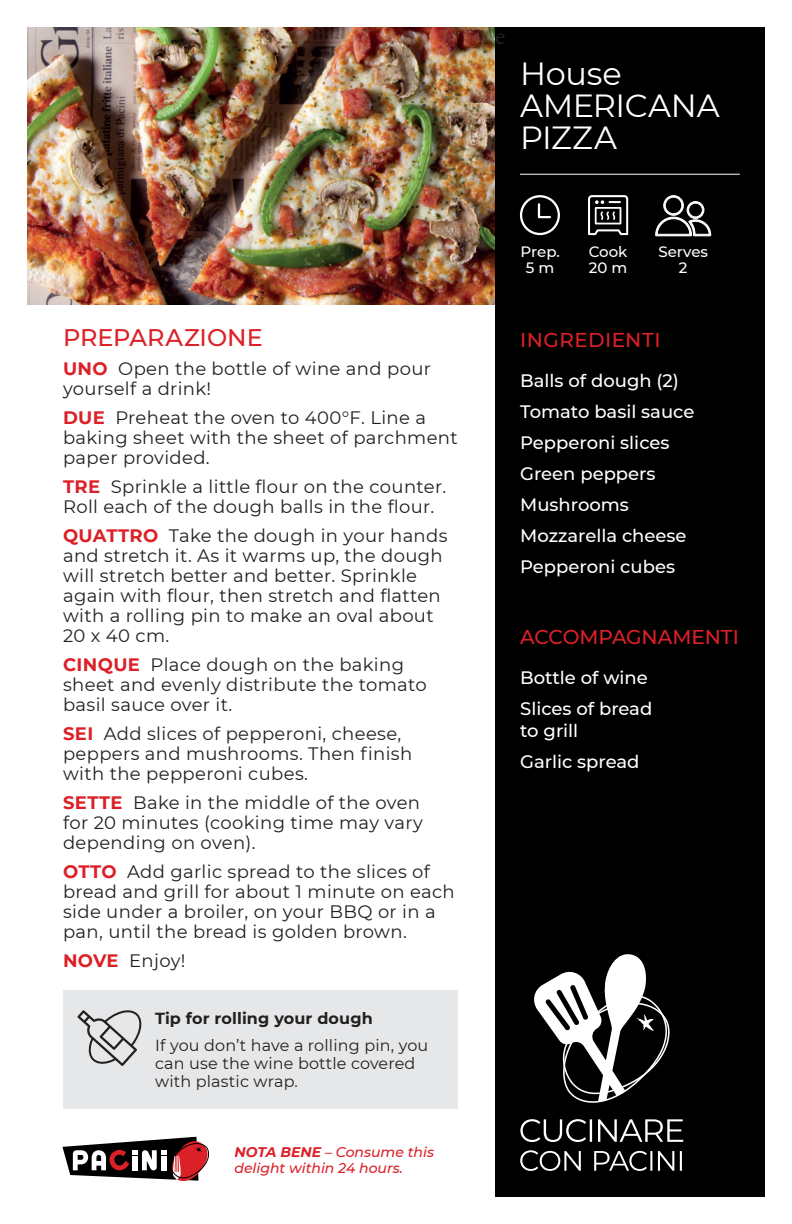
<style>
.page{position:relative;width:792px;height:1224px;background:#fff}
.page>*{position:absolute;margin:0;border:0;box-sizing:border-box;transform-origin:0 0}
.t1{font:32px/32px "Montserrat";letter-spacing:-.01em;color:#fff}
.t2{font:500 24px "Montserrat";color:#dc2028}
.t3{font:24px "Minion Pro";color:#231f20}
.t4{font:500 20px "Montserrat";letter-spacing:.005em;color:#dc2028}
.t5{font:500 20px "Montserrat";letter-spacing:.025em;color:#dc2028}
.t6{font:18px/20px "Montserrat";letter-spacing:.02em;color:#231f20}
.t7{font:500 18px/31px "Montserrat";color:#fff}
.t8{font:16px/18px "Montserrat";letter-spacing:.01em;color:#231f20}
.t9{font:700 16px "Montserrat";letter-spacing:.01em;color:#231f20}
.t10{font:500 15px/16px "Montserrat";color:#fff;text-align:center}
.t11{font:italic 500 14px/16px "Montserrat";color:#dc2028}
.s1{font-weight:700;color:#dc2028}
.s2{font-weight:700}
</style>
<div class="page">
<div style="left:63px;top:990px;width:395px;height:118px;background:#e6e7e9"></div>
<img style="left:27px;top:27px;width:468px;height:277px">
<div style="left:495px;top:27px;width:270px;height:1170px;background:#000001"></div>
<div style="left:520px;top:195px;width:40px;height:40px;border:2px solid #fff;border-radius:50%"></div>
<svg style="left:538px;top:204px;width:12px;height:14px"></svg>
<svg style="left:655px;top:195px;width:56px;height:41px"></svg>
<hr style="left:520px;top:174px;width:220px;height:1px;background:#fff">
<svg style="left:588px;top:195px;width:40px;height:40px"></svg>
<svg style="left:77px;top:1010px;width:65px;height:56px"></svg>
<svg style="left:62px;top:1137px;width:147px;height:44px"></svg>
<svg style="left:520px;top:1150px;width:162px;height:21px"></svg>
<svg style="left:520px;top:1119px;width:163px;height:23px"></svg>
<svg style="left:534px;top:954px;width:136px;height:149px"></svg>
<h2 class="t3" style="left:495px;top:21px;width:12px">e</h2>
<h1 class="t1" style="left:520px;top:56px;width:201px">House<br>AMERICANA<br>PIZZA</h1>
<h2 class="t2" style="left:63px;top:321px;width:201px">PREPARAZIONE</h2>
<p class="t6" style="left:63px;top:358px;width:369px"><span class="s1">UNO</span> Open the bottle of wine and pour yourself a drink!</p>
<p class="t6" style="left:63px;top:407px;width:396px"><span class="s1">DUE</span> Preheat the oven to 400°F. Line a baking sheet with the sheet of parchment paper provided.</p>
<p class="t6" style="left:63px;top:476px;width:385px"><span class="s1">TRE</span> Sprinkle a little flour on the counter.<br>Roll each of the dough balls in the flour.</p>
<p class="t6" style="left:63px;top:525px;width:386px"><span class="s1">QUATTRO</span> Take the dough in your hands and stretch it. As it warms up, the dough will stretch better and better. Sprinkle again with flour, then stretch and flatten with a rolling pin to make an oval about 20 x 40 cm.</p>
<p class="t6" style="left:63px;top:654px;width:365px"><span class="s1">CINQUE</span> Place dough on the baking sheet and evenly distribute the tomato basil sauce over it.</p>
<p class="t6" style="left:63px;top:723px;width:351px"><span class="s1">SEI</span> Add slices of pepperoni, cheese, peppers and mushrooms. Then finish with the pepperoni cubes.</p>
<p class="t6" style="left:63px;top:792px;width:361px"><span class="s1">SETTE</span> Bake in the middle of the oven for 20 minutes (cooking time may vary depending on oven).</p>
<p class="t6" style="left:63px;top:861px;width:393px"><span class="s1">OTTO</span> Add garlic spread to the slices of bread and grill for about 1 minute on each side under a broiler, on your BBQ or in a pan, until the bread is golden brown.</p>
<p class="t6" style="left:63px;top:950px;width:124px"><span class="s1">NOVE</span> Enjoy!</p>
<p class="t9" style="left:155px;top:1007px;width:219px">Tip for rolling your dough</p>
<p class="t8" style="left:155px;top:1036px;width:275px">If you don’t have a rolling pin, you can use the wine bottle covered with plastic wrap.</p>
<p class="t11" style="left:235px;top:1143px;width:201px"><span class="s2">NOTA BENE</span> – Consume this delight within 24 hours.</p>
<p class="t10" style="left:589px;top:243px;width:40px;text-align:left">Cook<br>20 m</p>
<p class="t10" style="left:521px;top:243px;width:41px">Prep.<br>5 m</p>
<p class="t10" style="left:658px;top:243px;width:51px">Serves<br>2</p>
<p class="t5" style="left:520px;top:326px;width:142px">INGREDIENTI</p>
<p class="t7" style="left:520px;top:364px;width:176px">Balls of dough (2)<br>Tomato basil sauce<br>Pepperoni slices<br>Green peppers<br>Mushrooms<br>Mozzarella cheese<br>Pepperoni cubes</p>
<p class="t4" style="left:520px;top:623px;width:220px">ACCOMPAGNAMENTI</p>
<p class="t7" style="left:520px;top:661px;width:134px">Bottle of wine<br>Slices of bread</p>
<p class="t7" style="left:520px;top:714px;width:121px">to grill<br>Garlic spread</p>
</div>
